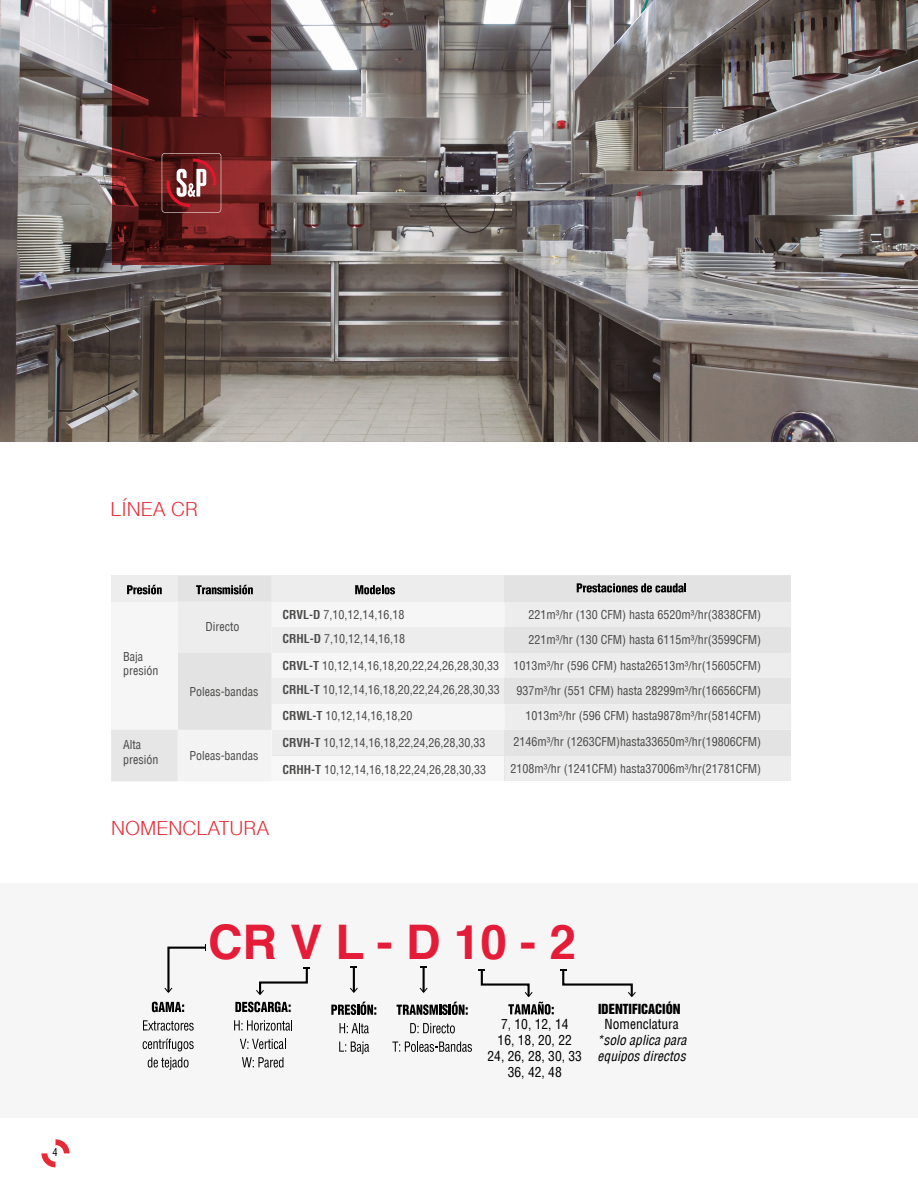
<style>
.page{position:relative;width:918px;height:1188px;background:#fff}
.page>*{position:absolute;margin:0;border:0;box-sizing:border-box;transform-origin:0 0}
.t1{font:700 47.7px "Helvetica";color:#e51c38}
.t2{font:300 19.5px "Helvetica";color:#e62c37}
.t3{font:condensed 13.5px/16.2px "Helvetica LT";color:#000;text-align:center}
.t4{font:italic condensed 13.5px/16.2px "Helvetica LT";color:#000}
.t5{font:12.75px "Helvetica Inserat LT Std";color:#000}
.t6{font:condensed 12px/25.5px "Helvetica LT";color:#4a4a49}
.t7{font:condensed 10.5px "Helvetica LT";color:#000}
.s1{font-weight:700}
</style>
<div class="page">
<svg style="left:41px;top:1139px;width:29px;height:28px"></svg>
<img style="left:0;top:0;width:918px;height:441px">
<div style="left:0;top:883px;width:918px;height:235px;background:#f6f6f6"></div>
<svg style="left:112px;top:0;width:159px;height:264px"></svg>
<svg style="left:162px;top:153px;width:59px;height:60px"></svg>
<svg style="left:111px;top:575px;width:680px;height:206px"></svg>
<svg style="left:152px;top:1002px;width:32px;height:10px"></svg>
<svg style="left:143px;top:1020px;width:51px;height:11px"></svg>
<svg style="left:143px;top:1039px;width:51px;height:12px"></svg>
<svg style="left:148px;top:1057px;width:41px;height:13px"></svg>
<svg style="left:397px;top:1002px;width:71px;height:13px"></svg>
<svg style="left:410px;top:1023px;width:45px;height:10px"></svg>
<svg style="left:392px;top:1042px;width:80px;height:10px"></svg>
<svg style="left:331px;top:1002px;width:45px;height:13px"></svg>
<svg style="left:340px;top:1023px;width:29px;height:10px"></svg>
<svg style="left:339px;top:1042px;width:30px;height:12px"></svg>
<svg style="left:164px;top:944px;width:42px;height:49px"></svg>
<svg style="left:235px;top:1002px;width:56px;height:10px"></svg>
<svg style="left:234px;top:1020px;width:58px;height:11px"></svg>
<svg style="left:240px;top:1039px;width:46px;height:10px"></svg>
<svg style="left:242px;top:1057px;width:41px;height:11px"></svg>
<hr style="left:353px;top:967px;width:2px;height:25px;background:#000">
<svg style="left:350px;top:988px;width:8px;height:5px"></svg>
<hr style="left:423px;top:967px;width:2px;height:25px;background:#000">
<svg style="left:420px;top:988px;width:8px;height:5px"></svg>
<svg style="left:560px;top:969px;width:76px;height:29px"></svg>
<svg style="left:256px;top:967px;width:54px;height:28px"></svg>
<svg style="left:479px;top:969px;width:75px;height:46px"></svg>
<p class="t7" style="left:52px;top:1146px;width:7px">4</p>
<h2 class="t2" style="left:111px;top:496px;width:89px">LÍNEA CR</h2>
<p class="t6" style="left:123px;top:649px;width:37px;line-height:14.4px">Baja presión</p>
<p class="t6" style="left:123px;top:738px;width:37px;line-height:14.4px">Alta presión</p>
<p class="t6" style="left:206px;top:614px;width:35px">Directo</p>
<p class="t6" style="left:189px;top:679px;width:71px">Poleas-bandas</p>
<p class="t6" style="left:189px;top:743px;width:71px">Poleas-bandas</p>
<p class="t6" style="left:282px;top:602px;width:124px;line-height:24px"><span class="s1">CRVL-D</span> 7,10,12,14,16,18<br><span class="s1">CRHL-D</span> 7,10,12,14,16,18</p>
<p class="t6" style="left:282px;top:654px;width:219px;line-height:24.2px"><span class="s1">CRVL-T</span> 10,12,14,16,18,20,22,24,26,28,30,33<br><span class="s1">CRHL-T</span> 10,12,14,16,18,20,22,24,26,28,30,33</p>
<p class="t6" style="left:282px;top:703px;width:131px"><span class="s1">CRWL-T</span> 10,12,14,16,18,20</p>
<p class="t6" style="left:282px;top:730px;width:205px"><span class="s1">CRVH-T</span> 10,12,14,16,18,22,24,26,28,30,33</p>
<p class="t6" style="left:282px;top:757px;width:205px"><span class="s1">CRHH-T</span> 10,12,14,16,18,22,24,26,28,30,33</p>
<p class="t6" style="left:514px;top:602px;width:249px;text-align:right">221m³/hr (130 CFM) hasta 6520m³/hr(3838CFM)<br>221m³/hr (130 CFM) hasta 6115m³/hr(3599CFM)<br>1013m³/hr (596 CFM) hasta26513m³/hr(15605CFM)<br>937m³/hr (551 CFM) hasta 28299m³/hr(16656CFM)<br>1013m³/hr (596 CFM) hasta9878m³/hr(5814CFM)<br>2146m³/hr (1263CFM)hasta33650m³/hr(19806CFM)</p>
<p class="t6" style="left:511px;top:756px;width:252px">2108m³/hr (1241CFM) hasta37006m³/hr(21781CFM)</p>
<h2 class="t2" style="left:111px;top:816px;width:160px">NOMENCLATURA</h2>
<h1 class="t1" style="left:208px;top:903px;width:369px">CR V L - D 10 - 2</h1>
<p class="t5" style="left:598px;top:1001px;width:84px">IDENTIFICACIÓN</p>
<p class="t3" style="left:488px;top:1016px;width:96px">7, 10, 12, 14<br>16, 18, 20, 22<br>24, 26, 28, 30, 33<br>36, 42, 48</p>
<p class="t3" style="left:605px;top:1016px;width:76px">Nomenclatura</p>
<p class="t4" style="left:597px;top:1032px;width:91px">*solo aplica para equipos directos</p>
</div>
